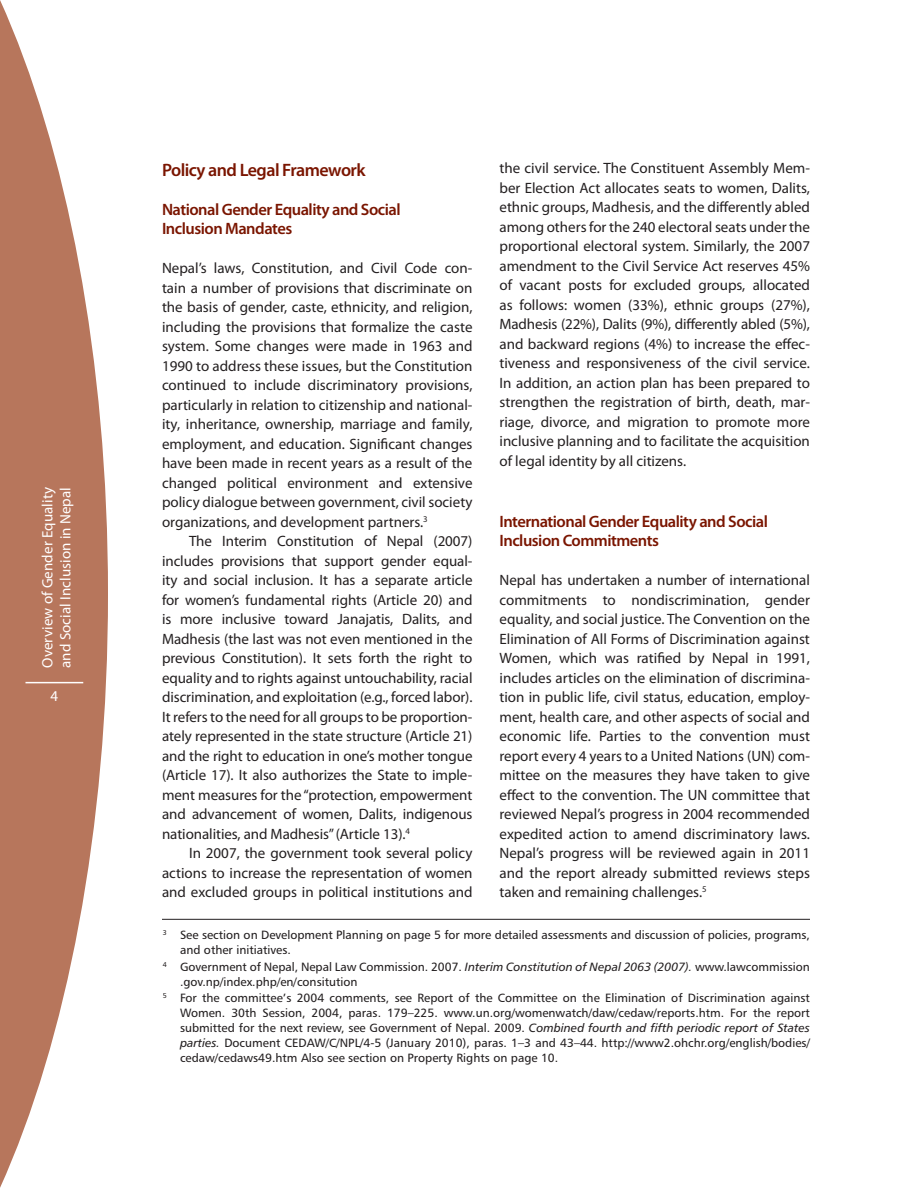
<style>
.page{position:relative;width:918px;height:1188px;background:#fff}
.page>*{position:absolute;margin:0;border:0;box-sizing:border-box;transform-origin:0 0}
.t1{font:600 18px "Myriad Pro";letter-spacing:-.03em;color:#7a1500}
.t2{font:600 16.5px/19.5px "Myriad Pro";letter-spacing:-.03em;color:#7a1500}
.t3{font:15px/19.5px "Myriad Pro";color:#231f20;text-align:justify}
.t4{font:15px/18px "Myriad Pro";letter-spacing:.005em;color:#fff}
.t5{font:12px/15px "Humanist 777 BT Roman B";color:#231f20}
.s1{font-family:"Humanist 777 BT Italic B"}
</style>
<div class="page">
<svg style="left:0;top:0;width:108px;height:1188px;fill:#b7765c"></svg>
<hr style="left:26px;top:682px;width:57px;height:1px;background:#fff">
<hr style="left:162px;top:919px;width:648px;height:1px;background:#231f20">
<p class="t4" style="left:39px;top:668px;width:182px;rotate:-90deg">Overview of Gender Equality and Social Inclusion in Nepal</p>
<p class="t4" style="left:51px;top:688px;width:9px">4</p>
<p class="t3" style="left:500px;top:159px;width:312px">the civil service. The Constituent Assembly Mem&shy;ber Election Act allocates seats to women, Dalits, ethnic groups, Madhesis, and the differently abled among others for the 240 electoral seats under the proportional electoral system. Similarly, the 2007 amendment to the Civil Service Act reserves 45% of vacant posts for excluded groups, allocated as follows: women (33%), ethnic groups (27%), Madhesis (22%), Dalits (9%), differently abled (5%), and backward regions (4%) to increase the effec&shy;tiveness and responsiveness of the civil service.<br>In addition, an action plan has been prepared to strengthen the registration of birth, death, mar&shy;riage, divorce, and migration to promote more inclusive planning and to facilitate the acquisition of legal identity by all citizens.</p>
<p class="t1" style="left:162px;top:163px;width:205px">Policy and Legal Framework</p>
<p class="t2" style="left:162px;top:200px;width:240px">National Gender Equality and Social<br>Inclusion Mandates</p>
<p class="t3" style="left:162px;top:259px;width:312px">Nepal’s laws, Constitution, and Civil Code con&shy;tain a number of provisions that discriminate on the basis of gender, caste, ethnicity, and religion, including the provisions that formalize the caste system. Some changes were made in 1963 and 1990 to address these issues, but the Constitution continued to include discriminatory provisions, particularly in relation to citizenship and national&shy;ity, inheritance, ownership, marriage and family, employment, and education. Significant changes have been made in recent years as a result of the changed political environment and extensive policy dialogue between government, civil society organizations, and development partners.<sup>3</sup></p>
<p class="t3" style="left:162px;top:532px;width:312px;text-indent:27px">The Interim Constitution of Nepal (2007) includes provisions that support gender equal&shy;ity and social inclusion. It has a separate article for women’s fundamental rights (Article 20) and is more inclusive toward Janajatis, Dalits, and Madhesis (the last was not even mentioned in the previous Constitution). It sets forth the right to equality and to rights against untouchability, racial discrimination, and exploitation (e.g., forced labor).<br>It refers to the need for all groups to be proportion&shy;ately represented in the state structure (Article 21) and the right to education in one’s mother tongue (Article 17). It also authorizes the State to imple&shy;ment measures for the “protection, empowerment and advancement of women, Dalits, indigenous nationalities, and Madhesis” (Article 13).<sup>4</sup></p>
<p class="t3" style="left:162px;top:844px;width:312px;text-indent:27px">In 2007, the government took several policy actions to increase the representation of women and excluded groups in political institutions and</p>
<p class="t5" style="left:180px;top:928px;width:632px;text-indent:-17px"><sup>3</sup> See section on Development Planning on page 5 for more detailed assessments and discussion of policies, programs, and other initiatives.</p>
<p class="t5" style="left:180px;top:960px;width:631px;text-indent:-17px"><sup>4</sup> Government of Nepal, Nepal Law Commission. 2007. <span class="s1">Interim Constitution of Nepal 2063 (2007).</span> www.lawcommission .gov.np/index.php/en/consitution</p>
<p class="t5" style="left:180px;top:991px;width:632px;text-align:justify;text-indent:-17px"><sup>5</sup> For the committee’s 2004 comments, see Report of the Committee on the Elimination of Discrimination against Women. 30th Session, 2004, paras. 179–225. www.un.org/womenwatch/daw/cedaw/reports.htm. For the report submitted for the next review, see Government of Nepal. 2009. <span class="s1">Combined fourth and fifth periodic report of States parties.</span> Document CEDAW/C/NPL/4-5 (January 2010), paras. 1–3 and 43–44. http://www2.ohchr.org/english/bodies/ cedaw/cedaws49.htm Also see section on Property Rights on page 10.</p>
<p class="t2" style="left:500px;top:512px;width:270px">International Gender Equality and Social<br>Inclusion Commitments</p>
<p class="t3" style="left:500px;top:571px;width:312px">Nepal has undertaken a number of international commitments to nondiscrimination, gender equality, and social justice. The Convention on the Elimination of All Forms of Discrimination against Women, which was ratified by Nepal in 1991, includes articles on the elimination of discrimina&shy;tion in public life, civil status, education, employ&shy;ment, health care, and other aspects of social and economic life. Parties to the convention must report every 4 years to a United Nations (UN) com&shy;mittee on the measures they have taken to give effect to the convention. The UN committee that reviewed Nepal’s progress in 2004 recommended expedited action to amend discriminatory laws.<br>Nepal’s progress will be reviewed again in 2011 and the report already submitted reviews steps taken and remaining challenges.<sup>5</sup></p>
</div>
